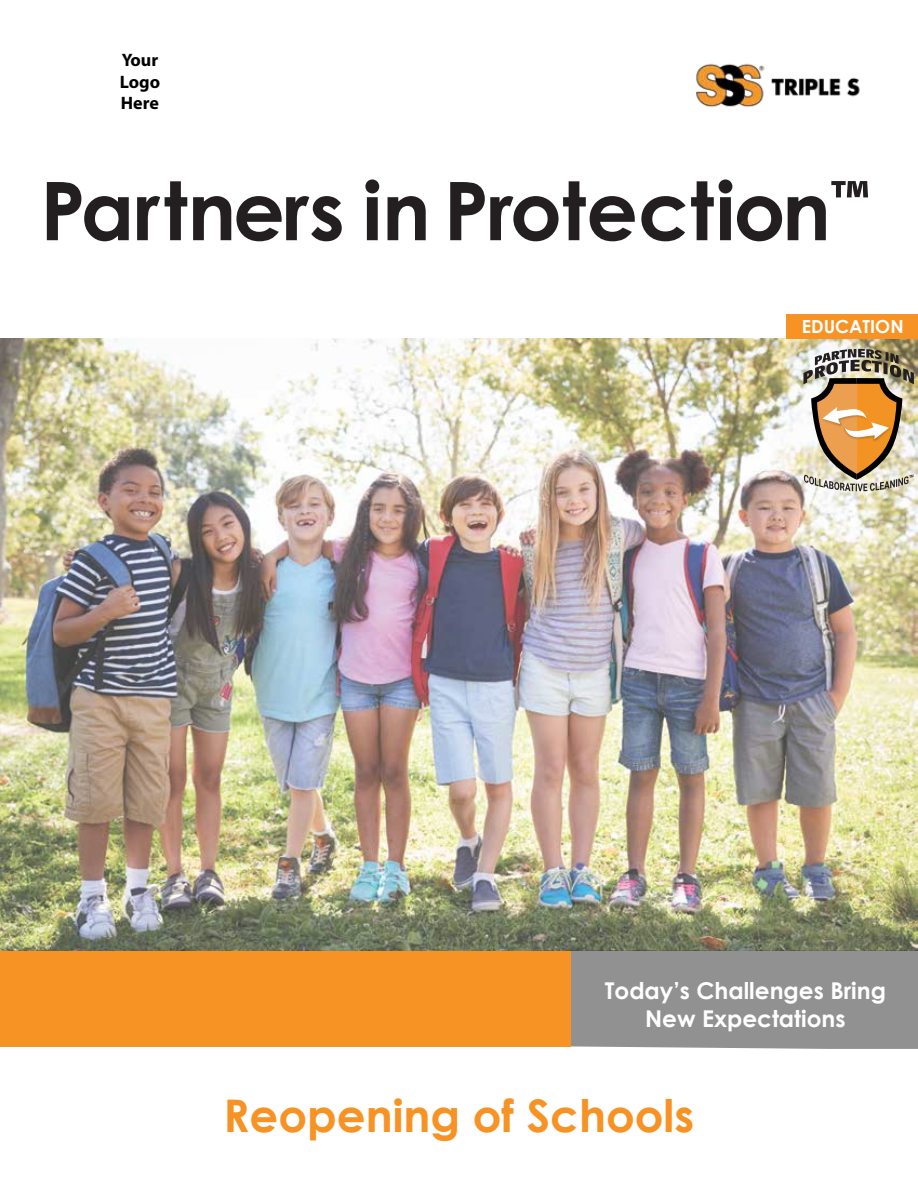
<style>
.page{position:relative;width:918px;height:1188px;background:#fff}
.page>*{position:absolute;margin:0;border:0;box-sizing:border-box;transform-origin:0 0}
.t1{font:700 81px "Century Gothic";color:#231f20}
.t2{font:700 45px "Century Gothic";color:#f79324}
.t3{font:700 23.1px/27.8px "Century Gothic";color:#fff;text-align:center}
.t4{font:700 18px/21.6px "Myriad Pro";color:#000;text-align:justify}
.t5{font:700 18px "Century Gothic";color:#fff}
</style>
<div class="page">
<div style="left:571px;top:951px;width:347px;height:98px;background:#919191"></div>
<div style="left:0;top:951px;width:571px;height:96px;background:#f79324"></div>
<img style="left:696px;top:63px;width:164px;height:44px">
<img style="left:0;top:339px;width:918px;height:612px">
<div style="left:787px;top:314px;width:131px;height:25px;background:#f79324"></div>
<img style="left:791px;top:479px;width:127px;height:15px">
<img style="left:768px;top:361px;width:150px;height:118px">
<img style="left:803px;top:349px;width:111px;height:142px">
<p class="t4" style="left:120px;top:49px;width:42px">Your Logo Here</p>
<h1 class="t1" style="left:40px;top:160px;width:830px">Partners in Protection<sup>™</sup></h1>
<p class="t5" style="left:802px;top:315px;width:103px">EDUCATION</p>
<p class="t3" style="left:605px;top:976px;width:283px">Today’s Challenges Bring<br>New Expectations</p>
<h2 class="t2" style="left:224px;top:1088px;width:472px">Reopening of Schools</h2>
</div>
